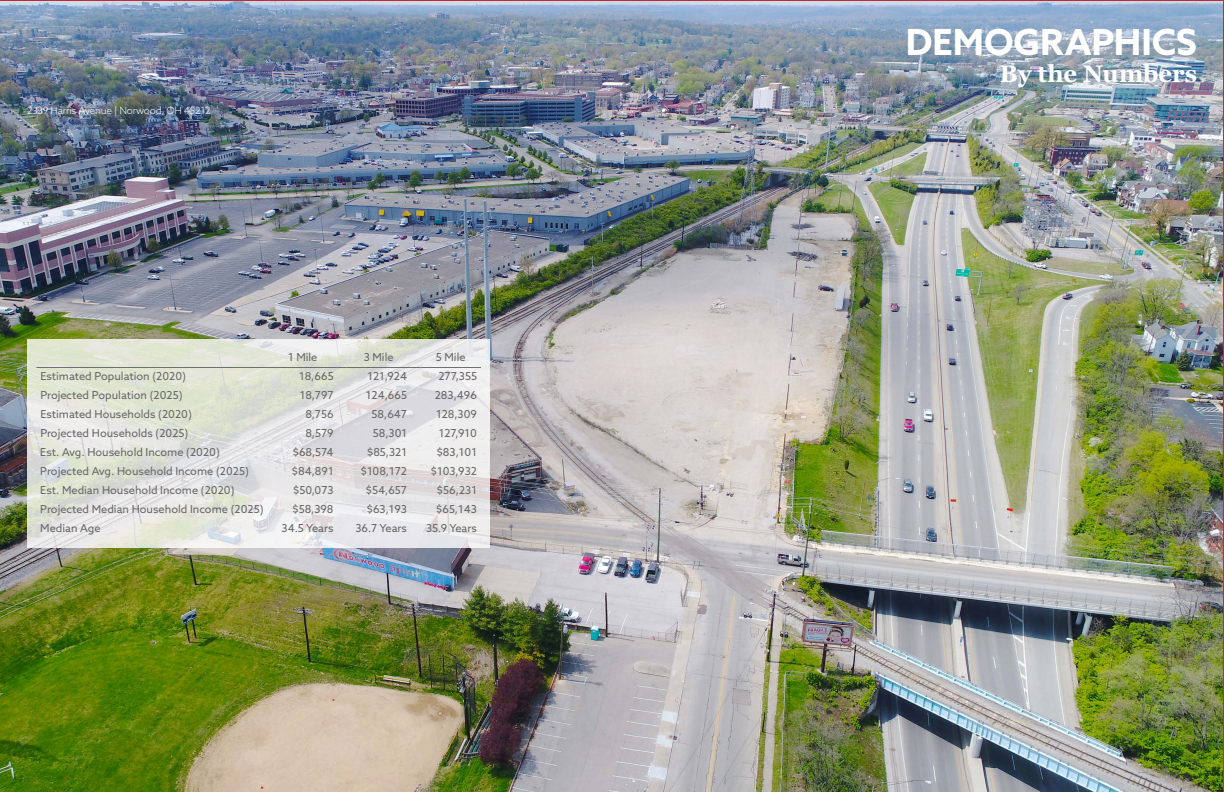
<style>
.page{position:relative;width:1224px;height:792px;background:#fff}
.page>*{position:absolute;margin:0;border:0;box-sizing:border-box;transform-origin:0 0}
.t1{font:700 36px "Azo Sans";color:#fff}
.t2{font:700 24px "Georgia";letter-spacing:-.005em;color:#fff}
.t3{font:11px "Azo Sans";color:#666}
.t4{font:300 10px "Azo Sans";letter-spacing:-.02em;color:#fff}
</style>
<div class="page">
<img style="left:0;top:0;width:1224px;height:792px">
<svg style="left:27px;top:340px;width:463px;height:208px;background:#e3e4df"></svg>
<hr style="left:36px;top:367px;width:232px;height:1px;background:#6e7171">
<hr style="left:268px;top:367px;width:70px;height:1px;background:#6e7171">
<hr style="left:346px;top:367px;width:65px;height:1px;background:#6e7171">
<hr style="left:420px;top:367px;width:61px;height:1px;background:#6e7171">
<p class="t4" style="left:27px;top:104px;width:185px">2339 Harris Avenue | Norwood, OH 45212</p>
<p class="t3" style="left:288px;top:350px;width:31px">1 Mile</p>
<p class="t3" style="left:364px;top:350px;width:31px">3 Mile</p>
<p class="t3" style="left:436px;top:350px;width:31px">5 Mile</p>
<p class="t3" style="left:40px;top:369px;width:147px">Estimated Population (2020)</p>
<p class="t3" style="left:299px;top:369px;width:36px">18,665</p>
<p class="t3" style="left:367px;top:369px;width:41px">121,924</p>
<p class="t3" style="left:438px;top:369px;width:40px">277,355</p>
<p class="t3" style="left:40px;top:388px;width:144px">Projected Population (2025)</p>
<p class="t3" style="left:300px;top:388px;width:35px">18,797</p>
<p class="t3" style="left:366px;top:388px;width:43px">124,665</p>
<p class="t3" style="left:435px;top:388px;width:44px">283,496</p>
<p class="t3" style="left:40px;top:407px;width:153px">Estimated Households (2020)</p>
<p class="t3" style="left:305px;top:407px;width:30px">8,756</p>
<p class="t3" style="left:372px;top:407px;width:37px">58,647</p>
<p class="t3" style="left:436px;top:407px;width:42px">128,309</p>
<p class="t3" style="left:40px;top:426px;width:150px">Projected Households (2025)</p>
<p class="t3" style="left:305px;top:426px;width:30px">8,579</p>
<p class="t3" style="left:373px;top:426px;width:36px">58,301</p>
<p class="t3" style="left:439px;top:426px;width:40px">127,910</p>
<p class="t3" style="left:40px;top:445px;width:181px">Est. Avg. Household Income (2020)</p>
<p class="t3" style="left:293px;top:445px;width:42px">$68,574</p>
<p class="t3" style="left:367px;top:445px;width:42px">$85,321</p>
<p class="t3" style="left:437px;top:445px;width:42px">$83,101</p>
<p class="t3" style="left:40px;top:464px;width:210px">Projected Avg. Household Income (2025)</p>
<p class="t3" style="left:292px;top:464px;width:43px">$84,891</p>
<p class="t3" style="left:361px;top:464px;width:48px">$108,172</p>
<p class="t3" style="left:431px;top:464px;width:48px">$103,932</p>
<p class="t3" style="left:40px;top:483px;width:196px">Est. Median Household Income (2020)</p>
<p class="t3" style="left:293px;top:483px;width:42px">$50,073</p>
<p class="t3" style="left:366px;top:483px;width:43px">$54,657</p>
<p class="t3" style="left:437px;top:483px;width:42px">$56,231</p>
<p class="t3" style="left:40px;top:502px;width:225px">Projected Median Household Income (2025)</p>
<p class="t3" style="left:292px;top:502px;width:43px">$58,398</p>
<p class="t3" style="left:367px;top:502px;width:42px">$63,193</p>
<p class="t3" style="left:436px;top:502px;width:42px">$65,143</p>
<p class="t3" style="left:40px;top:521px;width:62px">Median Age</p>
<p class="t3" style="left:282px;top:521px;width:54px">34.5 Years</p>
<p class="t3" style="left:356px;top:521px;width:53px">36.7 Years</p>
<p class="t3" style="left:426px;top:521px;width:52px">35.9 Years</p>
<h1 class="t1" style="left:906px;top:19px;width:293px">DEMOGRAPHICS</h1>
<h2 class="t2" style="left:1000px;top:59px;width:199px">By the Numbers</h2>
</div>
